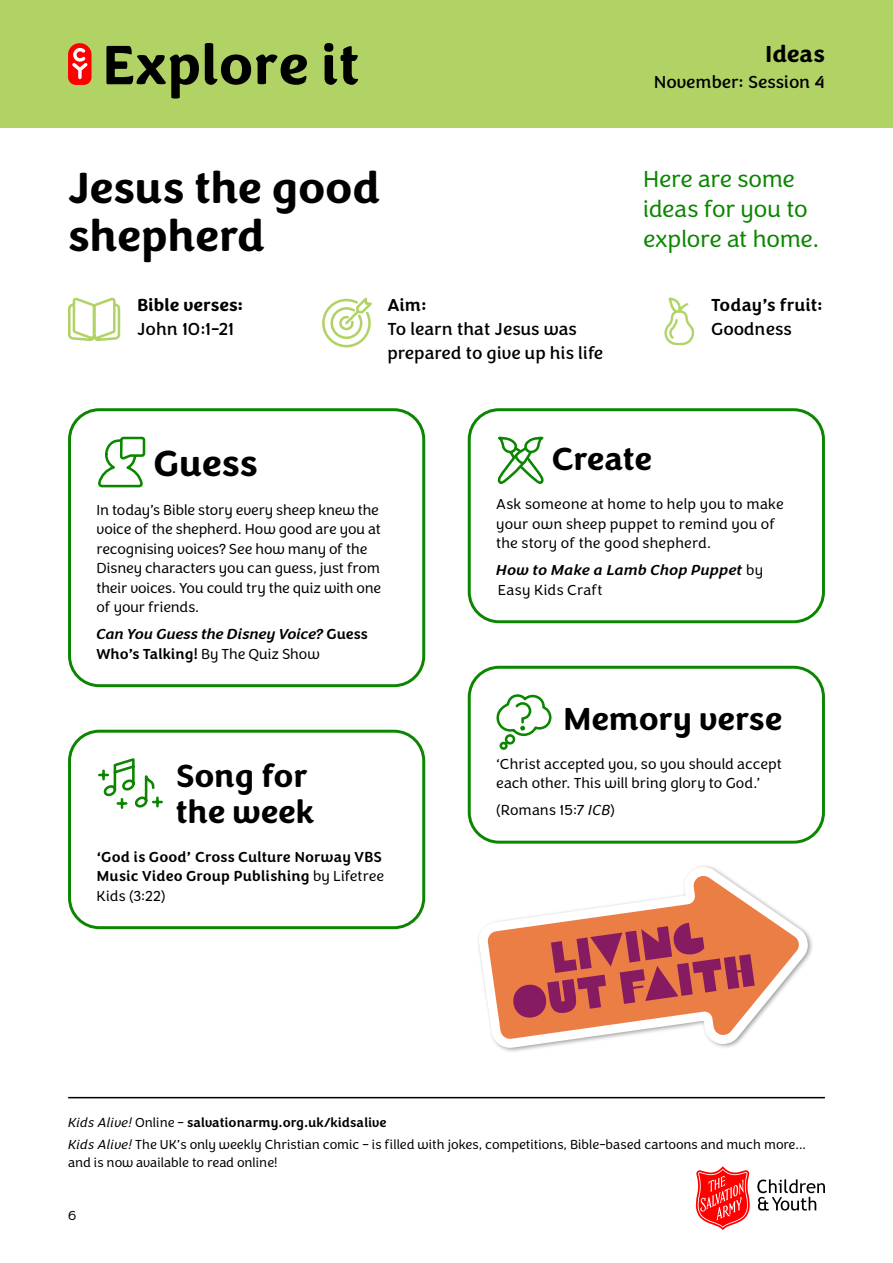
<style>
.page{position:relative;width:893px;height:1263px;background:#fff}
.page>*{position:absolute;margin:0;border:0;box-sizing:border-box;transform-origin:0 0}
.t1{font:700 45px/48px "Congenial";letter-spacing:-.005em;color:#000}
.H2{font:700 37.5px "Congenial";color:#000}
.H2_-_Ideas{font:700 33px/36px "Congenial";letter-spacing:-.005em;color:#000}
.H2-2{font:700 33px "Congenial";letter-spacing:-.015em;color:#000}
.Intro{font:300 24px/30px "Congenial";letter-spacing:-.015em;color:#0b8600}
.t2{font:700 24px "Congenial";color:#000}
.Body_-_Standard{font:18px/24px "Congenial";color:#000}
.Section{font:500 18px "Congenial";letter-spacing:-.005em;color:#000}
.Section-2{font:700 18px "Congenial";letter-spacing:.005em;color:#000}
.Body_-_Ideas{font:300 15px/19.5px "Congenial";color:#000}
.Body_-_Ideas-2{font:500 15px/19.5px "Congenial";letter-spacing:.01em;color:#000}
.Body_-_Ideas-3{font:italic 500 15px/19.5px "Congenial";letter-spacing:-.01em;color:#000}
.Body_-_Ideas-4{font:italic 500 15px/19.5px "Congenial";letter-spacing:.01em;color:#000}
.Foot_note{font:300 13.5px/18px "Congenial";color:#000}
.Foot_note-2{font:500 13.5px "Congenial";color:#000}
.s1{font-style:normal}
.s2{font-weight:300;font-style:normal}
.s3{font-weight:300}
.s4{font-style:italic}
.s5{font-weight:300;font-style:italic}
</style>
<div class="page">
<div style="left:0;top:0;width:893px;height:128px;background:#b1d366"></div>
<svg style="left:205px;top:43px;width:102px;height:42px"></svg>
<svg style="left:324px;top:43px;width:34px;height:42px"></svg>
<svg style="left:696px;top:1166px;width:54px;height:64px"></svg>
<svg style="left:757px;top:1179px;width:68px;height:31px"></svg>
<hr style="left:68px;top:1097px;width:757px;height:1px;background:#000">
<svg style="left:322px;top:297px;width:50px;height:51px"></svg>
<div style="left:68px;top:408px;width:357px;height:279px;border:3px solid #0b8600;border-radius:30px"></div>
<svg style="left:497px;top:436px;width:47px;height:48px"></svg>
<div style="left:468px;top:408px;width:357px;height:215px;border:3px solid #0b8600;border-radius:30px"></div>
<svg style="left:68px;top:43px;width:131px;height:766px"></svg>
<div style="left:68px;top:730px;width:357px;height:199px;border:3px solid #0b8600;border-radius:30px"></div>
<svg style="left:496px;top:694px;width:56px;height:56px"></svg>
<div style="left:468px;top:666px;width:357px;height:178px;border:3px solid #0b8600;border-radius:30px"></div>
<svg style="left:478px;top:866px;width:334px;height:186px"></svg>
<svg style="left:512px;top:923px;width:243px;height:96px;background:#c95f52"></svg>
<svg style="left:664px;top:297px;width:31px;height:48px"></svg>
<h1 class="t1" style="left:68px;top:164px;width:314px">Jesus the good shepherd</h1>
<p class="Section-2" style="left:137px;top:293px;width:108px">Bible verses:</p>
<p class="Body_-_Standard" style="left:137px;top:317px;width:99px">John 10:1-21</p>
<p class="Section" style="left:388px;top:294px;width:41px">Aim:</p>
<p class="Body_-_Standard" style="left:388px;top:317px;width:217px">To learn that Jesus was prepared to give up his life</p>
<h3 class="t2" style="left:765px;top:39px;width:61px">Ideas</h3>
<p class="Body_-_Standard" style="left:654px;top:70px;width:173px">November: Session 4</p>
<p class="Intro" style="left:643px;top:165px;width:177px">Here are some ideas for you to explore at home.</p>
<p class="Section" style="left:711px;top:294px;width:113px">Today’s fruit:</p>
<p class="Body_-_Standard" style="left:711px;top:317px;width:82px">Goodness</p>
<h3 class="H2" style="left:154px;top:439px;width:106px">Guess</h3>
<p class="Body_-_Ideas" style="left:97px;top:500px;width:286px">In today’s Bible story every sheep knew the voice of the shepherd. How good are you at recognising voices? See how many of the Disney characters you can guess, just from their voices. You could try the quiz with one of your friends.</p>
<p class="Body_-_Ideas-3" style="left:97px;top:624px;width:273px">Can You Guess the Disney Voice? <span class="s1">Guess<br>Who’s Talking!</span> <span class="s2">By The Quiz Show</span></p>
<h2 class="H2_-_Ideas" style="left:176px;top:758px;width:140px">Song for the week</h2>
<p class="Body_-_Ideas-2" style="left:97px;top:847px;width:289px">‘God is Good’ Cross Culture Norway VBS<br>Music Video Group Publishing <span class="s3">by Lifetree<br>Kids (3:22)</span></p>
<h3 class="H2-2" style="left:552px;top:438px;width:101px">Create</h3>
<p class="Body_-_Ideas" style="left:496px;top:495px;width:289px">Ask someone at home to help you to make your own sheep puppet to remind you of the story of the good shepherd.</p>
<p class="Body_-_Ideas-4" style="left:496px;top:561px;width:268px">How to Make a Lamb Chop Puppet <span class="s2">by<br>Easy Kids Craft</span></p>
<h2 class="H2_-_Ideas" style="left:563px;top:701px;width:221px">Memory verse</h2>
<p class="Body_-_Ideas" style="left:496px;top:754px;width:287px">‘Christ accepted you, so you should accept each other. This will bring glory to God.’</p>
<p class="Body_-_Ideas" style="left:496px;top:801px;width:120px">(Romans 15:7 <span class="s4">ICB</span>)</p>
<p class="Foot_note-2" style="left:68px;top:1114px;width:320px"><span class="s5">Kids Alive!</span> <span class="s3">Online –</span> salvationarmy.org.uk/kidsalive</p>
<p class="Foot_note" style="left:68px;top:1135px;width:740px"><span class="s4">Kids Alive!</span> The UK’s only weekly Christian comic – is filled with jokes, competitions, Bible-based cartoons and much more... and is now available to read online!</p>
<p class="Foot_note" style="left:68px;top:1207px;width:10px">6</p>
</div>
